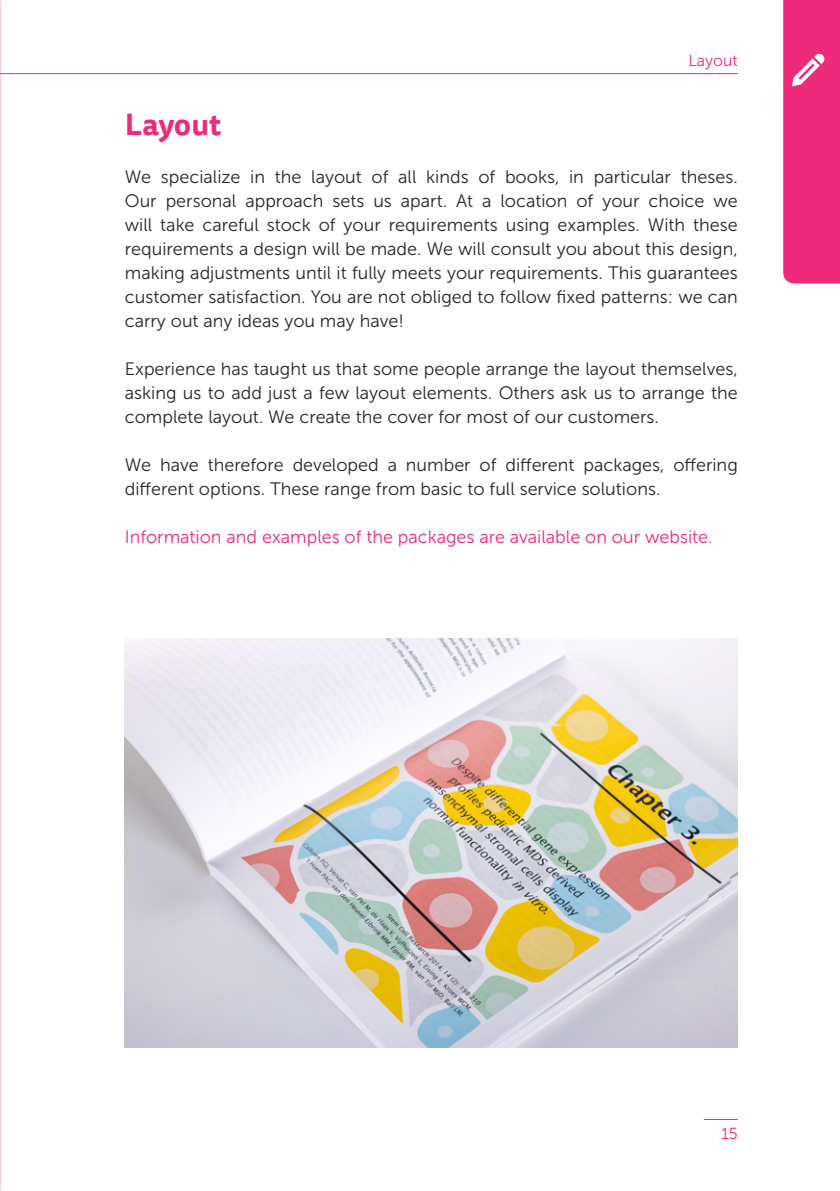
<style>
.page{position:relative;width:840px;height:1191px;background:#fff}
.page>*{position:absolute;margin:0;border:0;box-sizing:border-box;transform-origin:0 0}
.t1{font:700 30px "Tisa Sans Pro";color:#ee2a7b}
.t2{font:18px/24px "Museo Sans 300";color:#262626;text-align:justify}
.t3{font:18px "Museo Sans 300";color:#ee2a7b}
.t4{font:16px "Museo Sans 300";color:#ee2a7b}
</style>
<div class="page">
<div style="left:783px;top:0;width:56px;height:283px;background:#ee2a7b"></div>
<hr style="left:0;top:73px;width:737px;height:1px;background:#ee2a7b">
<hr style="left:703px;top:1119px;width:34px;height:1px;background:#ee2a7b">
<img style="left:124px;top:638px;width:613px;height:409px">
<p class="t4" style="left:688px;top:52px;width:51px">Layout</p>
<h1 class="t1" style="left:125px;top:103px;width:98px">Layout</h1>
<p class="t2" style="left:125px;top:165px;width:614px">We specialize in the layout of all kinds of books, in particular theses.<br>Our personal approach sets us apart. At a location of your choice we will take careful stock of your requirements using examples. With these requirements a design will be made. We will consult you about this design, making adjustments until it fully meets your requirements. This guarantees customer satisfaction. You are not obliged to follow fixed patterns: we can carry out any ideas you may have!</p>
<p class="t2" style="left:125px;top:357px;width:614px">Experience has taught us that some people arrange the layout themselves, asking us to add just a few layout elements. Others ask us to arrange the complete layout. We create the cover for most of our customers.</p>
<p class="t2" style="left:125px;top:453px;width:614px">We have therefore developed a number of different packages, offering different options. These range from basic to full service solutions.</p>
<p class="t3" style="left:125px;top:527px;width:589px">Information and examples of the packages are available on our website.</p>
<p class="t4" style="left:721px;top:1125px;width:18px">15</p>
</div>
